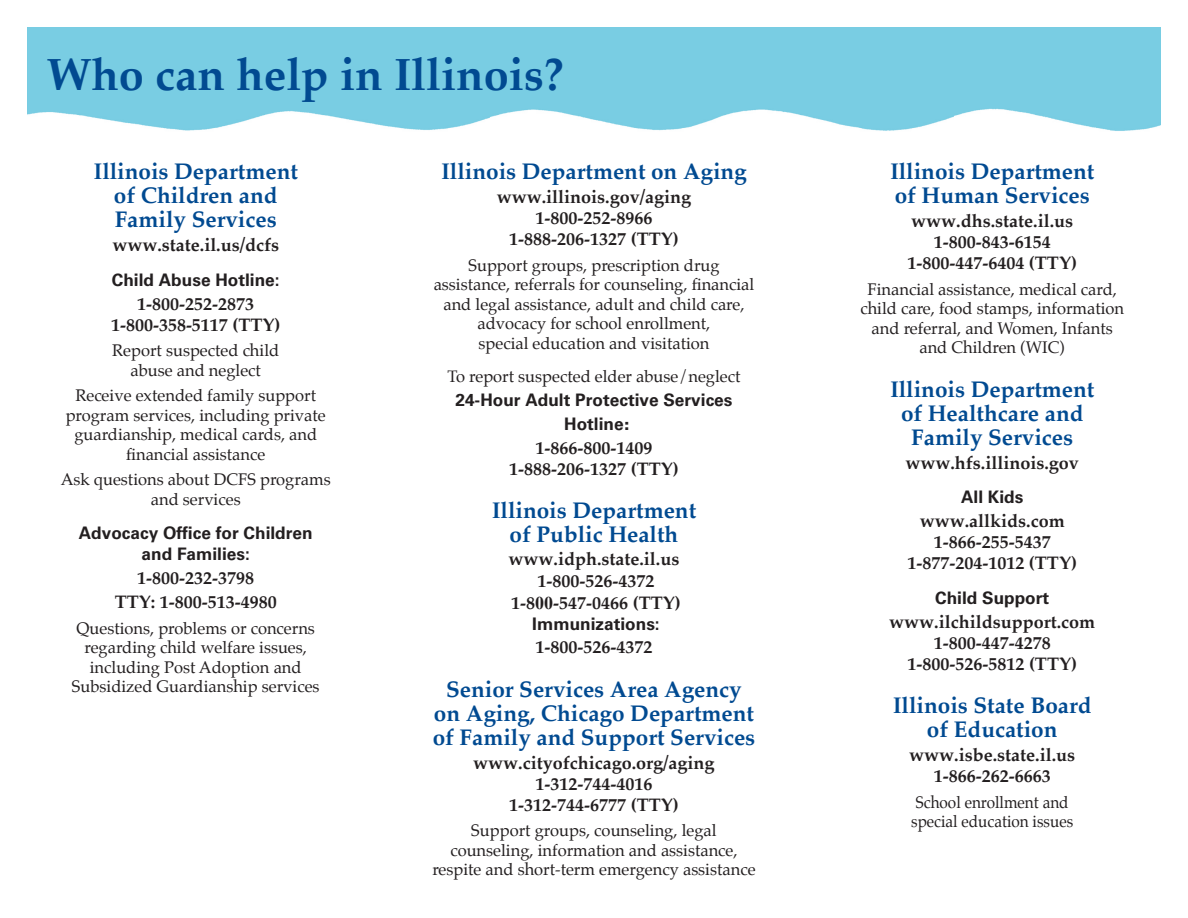
<style>
.page{position:relative;width:1188px;height:918px;background:#fff}
.page>*{position:absolute;margin:0;border:0;box-sizing:border-box;transform-origin:0 0}
.t1{font:700 45px "Palatino";color:#014a91}
.t2{font:700 22.5px/24px "Palatino";color:#014a91;text-align:center}
.t3{font:700 18px/21px "Palatino";color:#231f20;text-align:center}
.t4{font:700 17.25px/21px "Univers";color:#231f20;text-align:center}
.t5{font:16.5px/19.5px "Palatino";color:#231f20;text-align:center}
.t6{font:16.5px/19.5px "Palatino";color:#231f20;scale:.93 1}
.s1{font-family:"Rockwell"}
.s2{font-family:"Times New Roman"}
</style>
<div class="page">
<img style="left:27px;top:27px;width:1134px;height:104px">
<h1 class="t1" style="left:46px;top:36px;width:519px">Who can help in Illinois?</h1>
<h2 class="t2" style="left:94px;top:159px;width:206px">Illinois Department of Children and<br>Family Services</h2>
<p class="t3" style="left:112px;top:234px;width:168px">www.state.il.us/dcfs</p>
<p class="t4" style="left:112px;top:269px;width:169px">Child Abuse Hotline:</p>
<p class="t3" style="left:111px;top:292px;width:171px">1-800-252-2873<br>1-800-358-5117 (TTY)</p>
<p class="t5" style="left:112px;top:341px;width:169px">Report suspected child abuse and neglect</p>
<p class="t5" style="left:66px;top:386px;width:262px">Receive extended family support program services, including private guardianship, medical cards, and financial assistance</p>
<p class="t5" style="left:61px;top:470px;width:272px">Ask questions about DCFS programs and services</p>
<p class="t4" style="left:79px;top:523px;width:235px">Advocacy Office for Children and Families:</p>
<p class="t3" style="left:115px;top:565px;width:163px;line-height:24px">1-800-232-3798<br>TTY: 1-800-513-4980</p>
<p class="t5" style="left:72px;top:618px;width:249px">Questions, problems or concerns regarding child welfare issues, including Post Adoption and<br>Subsidized Guardianship services</p>
<h2 class="t2" style="left:441px;top:159px;width:307px">Illinois Department on Aging</h2>
<p class="t3" style="left:497px;top:186px;width:196px">www.illinois.gov/aging<br>1-800-252-8966<br>1-888-206-1327 (TTY)</p>
<p class="t5" style="left:434px;top:255px;width:322px">Support groups, prescription drug assistance, referrals for counseling, financial and legal assistance, adult and child care, advocacy for school enrollment,<br>special education and visitation</p>
<p class="t5" style="left:448px;top:366px;width:295px">To report suspected elder abuse/neglect</p>
<p class="t4" style="left:455px;top:387px;width:279px;line-height:24.5px">24-Hour Adult Protective Services<br>Hotline<span class="s1">:</span></p>
<p class="t3" style="left:509px;top:436px;width:171px">1-866-800-1409<br>1-888-206-1327 (TTY)</p>
<h2 class="t2" style="left:492px;top:498px;width:206px;line-height:23.5px">Illinois Department of Public Health</h2>
<p class="t3" style="left:509px;top:548px;width:174px;line-height:22px">www.idph.state.il.us<br>1-800-526-4372<br>1-8<span class="s2">00</span>-547-0466 (TTY)</p>
<p class="t4" style="left:532px;top:613px;width:129px">Immunizations:</p>
<p class="t3" style="left:536px;top:636px;width:118px">1-800-526-4372</p>
<h2 class="t2" style="left:433px;top:676px;width:324px">Senior Services Area Agency on Aging, Chicago Department of Family and Support Services</h2>
<p class="t3" style="left:473px;top:751px;width:243px">www.cityofchicago.org/aging<br>1-312-744-4016<br>1-312-744-6777 (TTY)</p>
<p class="t5" style="left:432px;top:821px;width:325px">Support groups, counseling, legal counseling, information and assistance, respite and short-term emergency assistance</p>
<h2 class="t2" style="left:890px;top:159px;width:206px;text-align:left">Illinois Department of Human Services</h2>
<p class="t3" style="left:908px;top:210px;width:171px">www.dhs.state.il.us<br>1-800-843-6154<br>1-800-447-6404 (TTY)</p>
<p class="t5" style="left:860px;top:279px;width:265px">Financial assistance, medical card, child care, food stamps, information and referral, and Women, Infants and Children (WIC)</p>
<h2 class="t2" style="left:890px;top:376px;width:206px">Illinois Department of Healthcare and<br>Family Services</h2>
<p class="t3" style="left:906px;top:451px;width:175px">www.hfs.illinois.gov</p>
<p class="t4" style="left:961px;top:487px;width:64px">All Kids</p>
<p class="t3" style="left:908px;top:510px;width:171px">www.allkids.com<br>1-866-255-5437<br>1-877-204-1012 (TTY)</p>
<p class="t4" style="left:935px;top:587px;width:116px">Child Support</p>
<p class="t3" style="left:889px;top:610px;width:207px">www.ilchildsupport.com<br>1-800-447-4278<br>1-800-526-5812 (TTY)</p>
<h2 class="t2" style="left:893px;top:693px;width:200px">Illinois State Board of Education</h2>
<p class="t3" style="left:909px;top:744px;width:167px">www.isbe.state.il.us<br>1-866-262-6663</p>
<p class="t6" style="left:911px;top:792px;width:176px">School enrollment and special education issues</p>
</div>
